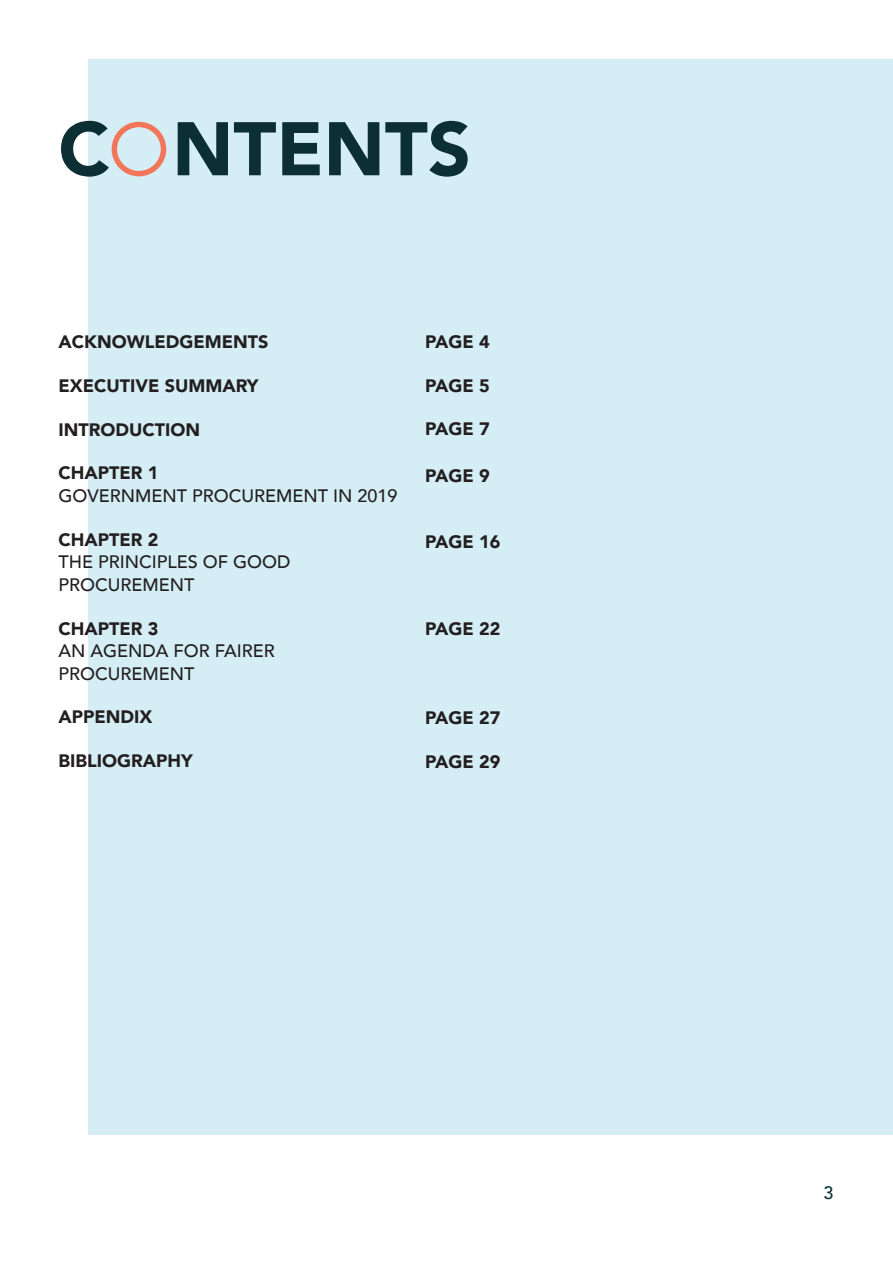
<style>
.page{position:relative;width:893px;height:1263px;background:#fff}
.page>*{position:absolute;margin:0;border:0;box-sizing:border-box;transform-origin:0 0}
.t1{font:900 75px "Avenir";color:#0c2f34}
.t2{font:500 18px/22.5px "Avenir";color:#231f20}
.t3{font:900 18px "Avenir";color:#231f20}
.t4{font:500 18px "Avenir";color:#0c2f34}
.s1{color:#d5eef5}
.s2{font-weight:900}
</style>
<div class="page">
<div style="left:88px;top:60px;width:805px;height:1075px;background:#d5eef5"></div>
<svg style="left:112px;top:122px;width:54px;height:54px"></svg>
<p class="t1" style="left:58px;top:85px;width:414px">C<span class="s1">O</span>NTENTS</p>
<p class="t3" style="left:58px;top:326px;width:211px">ACKNOWLEDGEMENTS</p>
<p class="t3" style="left:58px;top:370px;width:201px">EXECUTIVE SUMMARY</p>
<p class="t3" style="left:58px;top:414px;width:143px">INTRODUCTION</p>
<p class="t2" style="left:58px;top:461px;width:340px"><span class="s2">CHAPTER 1<br></span>GOVERNMENT PROCUREMENT IN 2019</p>
<p class="t2" style="left:58px;top:527px;width:233px"><span class="s2">CHAPTER 2<br></span>THE PRINCIPLES OF GOOD<br>PROCUREMENT</p>
<p class="t2" style="left:58px;top:616px;width:218px"><span class="s2">CHAPTER 3<br></span>AN AGENDA FOR FAIRER<br>PROCUREMENT</p>
<p class="t3" style="left:58px;top:701px;width:96px">APPENDIX</p>
<p class="t3" style="left:58px;top:745px;width:136px">BIBLIOGRAPHY</p>
<p class="t3" style="left:425px;top:326px;width:66px">PAGE 4</p>
<p class="t3" style="left:425px;top:371px;width:66px">PAGE 5</p>
<p class="t3" style="left:425px;top:413px;width:66px">PAGE 7</p>
<p class="t3" style="left:425px;top:460px;width:66px">PAGE 9</p>
<p class="t3" style="left:425px;top:526px;width:77px">PAGE 16</p>
<p class="t3" style="left:425px;top:613px;width:77px">PAGE 22</p>
<p class="t3" style="left:425px;top:702px;width:77px">PAGE 27</p>
<p class="t3" style="left:425px;top:746px;width:77px">PAGE 29</p>
<p class="t4" style="left:823px;top:1177px;width:12px">3</p>
</div>
